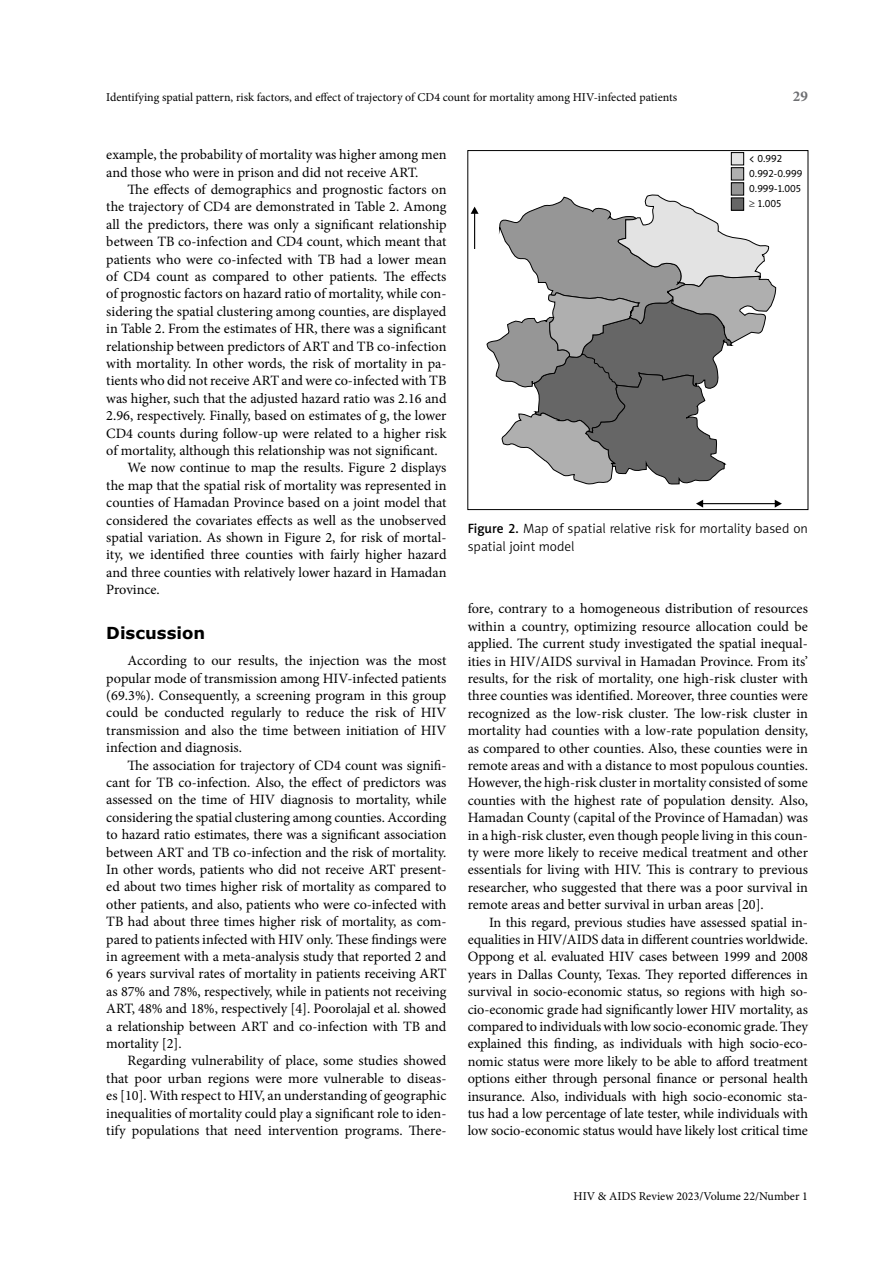
<style>
.page{position:relative;width:893px;height:1263px;background:#fff}
.page>*{position:absolute;margin:0;border:0;box-sizing:border-box;transform-origin:0 0}
.t1{font:700 16.5px "Verdana";color:#000}
.t2{font:700 15px "Minion Pro";color:#6d6e71}
.t3{font:14.25px/17.4px "Minion Pro";color:#000;text-align:justify}
.t4{font:13.5px/18px "Naomi Sans EFN Light";color:#000}
.t5{font:12px "Minion Pro";color:#000}
.t6{font:10.5px/15px "Naomi Sans EFN";color:#000}
.s1{font-family:"Naomi Sans EFN Medium"}
</style>
<div class="page">
<div style="left:467px;top:150px;width:341px;height:360px;border:1px solid #000"></div>
<svg style="left:486px;top:194px;width:290px;height:291px"></svg>
<hr style="left:474px;top:213px;width:1px;height:36px;background:#000">
<svg style="left:471px;top:207px;width:8px;height:7px"></svg>
<hr style="left:702px;top:503px;width:73px;height:1px;background:#000">
<svg style="left:696px;top:500px;width:7px;height:8px"></svg>
<svg style="left:775px;top:500px;width:7px;height:8px"></svg>
<div style="left:731px;top:153px;width:13px;height:12px;background:#e3e3e3"></div>
<div style="left:731px;top:152px;width:13px;height:13px;border:1px solid #000"></div>
<div style="left:731px;top:168px;width:13px;height:12px;background:#afafaf"></div>
<div style="left:731px;top:167px;width:13px;height:13px;border:1px solid #000"></div>
<div style="left:731px;top:183px;width:13px;height:12px;background:#969696"></div>
<div style="left:731px;top:182px;width:13px;height:14px;border:1px solid #000"></div>
<div style="left:731px;top:198px;width:13px;height:12px;background:#666"></div>
<div style="left:731px;top:197px;width:13px;height:14px;border:1px solid #000"></div>
<p class="t5" style="left:106px;top:89px;width:572px">Identifying spatial pattern, risk factors, and effect of trajectory of CD4 count for mortality among HIV-infected patients</p>
<p class="t2" style="left:793px;top:85px;width:16px">29</p>
<p class="t3" style="left:106px;top:146px;width:342px">example, the probability of mortality was higher among men and those who were in prison and did not receive ART.</p>
<p class="t3" style="left:128px;top:181px;width:320px">The effects of demographics and prognostic factors on</p>
<p class="t3" style="left:106px;top:198px;width:342px">the trajectory of CD4 are demonstrated in Table 2. Among</p>
<p class="t3" style="left:106px;top:216px;width:342px">all the predictors, there was only a significant relationship</p>
<p class="t3" style="left:106px;top:233px;width:342px">between TB co-infection and CD4 count, which meant that</p>
<p class="t3" style="left:106px;top:250px;width:342px">patients who were co-infected with TB had a lower mean</p>
<p class="t3" style="left:106px;top:268px;width:342px">of CD4 count as compared to other patients. The effects</p>
<p class="t3" style="left:106px;top:285px;width:342px">of prognostic factors on hazard ratio of mortality, while con-</p>
<p class="t3" style="left:106px;top:303px;width:342px">sidering the spatial clustering among counties, are displayed</p>
<p class="t3" style="left:106px;top:320px;width:342px">in Table 2. From the estimates of HR, there was a significant</p>
<p class="t3" style="left:106px;top:337px;width:342px">relationship between predictors of ART and TB co-infection</p>
<p class="t3" style="left:106px;top:355px;width:342px">with mortality. In other words, the risk of mortality in pa-</p>
<p class="t3" style="left:106px;top:372px;width:342px">tients who did not receive ART and were co-infected with TB</p>
<p class="t3" style="left:106px;top:390px;width:342px">was higher, such that the adjusted hazard ratio was 2.16 and</p>
<p class="t3" style="left:106px;top:407px;width:342px">2.96, respectively. Finally, based on estimates of g, the lower</p>
<p class="t3" style="left:106px;top:424px;width:342px">CD4 counts during follow-up were related to a higher risk</p>
<p class="t3" style="left:106px;top:442px;width:333px">of mortality, although this relationship was not significant.</p>
<p class="t3" style="left:128px;top:459px;width:320px">We now continue to map the results. Figure 2 displays</p>
<p class="t3" style="left:106px;top:477px;width:342px">the map that the spatial risk of mortality was represented in</p>
<p class="t3" style="left:106px;top:494px;width:342px">counties of Hamadan Province based on a joint model that</p>
<p class="t3" style="left:106px;top:511px;width:342px">considered the covariates effects as well as the unobserved</p>
<p class="t3" style="left:106px;top:529px;width:342px">spatial variation. As shown in Figure 2, for risk of mortal-</p>
<p class="t3" style="left:106px;top:546px;width:342px">ity, we identified three counties with fairly higher hazard</p>
<p class="t3" style="left:106px;top:564px;width:342px">and three counties with relatively lower hazard in Hamadan</p>
<p class="t3" style="left:106px;top:581px;width:55px">Province.</p>
<p class="t1" style="left:106px;top:622px;width:100px">Discussion</p>
<p class="t3" style="left:106px;top:652px;width:342px;text-indent:21px">According to our results, the injection was the most popular mode of transmission among HIV-infected patients (69.3%). Consequently, a screening program in this group could be conducted regularly to reduce the risk of HIV transmission and also the time between initiation of HIV infection and diagnosis.</p>
<p class="t3" style="left:106px;top:756px;width:342px;text-indent:21px">The association for trajectory of CD4 count was signifi&shy;cant for TB co-infection. Also, the effect of predictors was assessed on the time of HIV diagnosis to mortality, while considering the spatial clustering among counties. According to hazard ratio estimates, there was a significant association between ART and TB co-infection and the risk of mortality.<br>In other words, patients who did not receive ART present&shy;ed about two times higher risk of mortality as compared to other patients, and also, patients who were co-infected with TB had about three times higher risk of mortality, as com&shy;pared to patients infected with HIV only. These findings were in agreement with a meta-analysis study that reported 2 and 6 years survival rates of mortality in patients receiving ART as 87% and 78%, respectively, while in patients not receiving ART, 48% and 18%, respectively [4]. Poorolajal et al. showed a relationship between ART and co-infection with TB and mortality [2].</p>
<p class="t3" style="left:106px;top:1052px;width:342px;text-indent:21px">Regarding vulnerability of place, some studies showed that poor urban regions were more vulnerable to diseas&shy;es [10]. With respect to HIV, an understanding of geographic inequalities of mortality could play a significant role to iden&shy;tify populations that need intervention programs. There-</p>
<p class="t6" style="left:749px;top:151px;width:55px">&lt; 0.992<br>0.992-0.999<br>0.999-1.005 ≥ 1.005</p>
<p class="t4" style="left:468px;top:519px;width:342px"><span class="s1">Figure 2.</span> Map of spatial relative risk for mortality based on spatial joint model</p>
<p class="t3" style="left:468px;top:600px;width:342px">fore, contrary to a homogeneous distribution of resources within a country, optimizing resource allocation could be applied. The current study investigated the spatial inequal&shy;ities in HIV/AIDS survival in Hamadan Province. From its’ results, for the risk of mortality, one high-risk cluster with three counties was identified. Moreover, three counties were recognized as the low-risk cluster. The low-risk cluster in mortality had counties with a low-rate population density, as compared to other counties. Also, these counties were in remote areas and with a distance to most populous counties.<br>However, the high-risk cluster in mortality consisted of some counties with the highest rate of population density. Also, Hamadan County (capital of the Province of Hamadan) was in a high-risk cluster, even though people living in this coun&shy;ty were more likely to receive medical treatment and other essentials for living with HIV. This is contrary to previous researcher, who suggested that there was a poor survival in remote areas and better survival in urban areas [20].</p>
<p class="t3" style="left:468px;top:913px;width:342px;text-indent:21px">In this regard, previous studies have assessed spatial in&shy;equalities in HIV/AIDS data in different countries worldwide.<br>Oppong et al. evaluated HIV cases between 1999 and 2008 years in Dallas County, Texas. They reported differences in survival in socio-economic status, so regions with high so&shy;cio-economic grade had significantly lower HIV mortality, as compared to individuals with low socio-economic grade. They explained this finding, as individuals with high socio-eco&shy;nomic status were more likely to be able to afford treatment options either through personal finance or personal health insurance. Also, individuals with high socio-economic sta&shy;tus had a low percentage of late tester, while individuals with low socio-economic status would have likely lost critical time</p>
<p class="t5" style="left:573px;top:1188px;width:236px">HIV &amp; AIDS Review 2023/Volume 22/Number 1</p>
</div>
